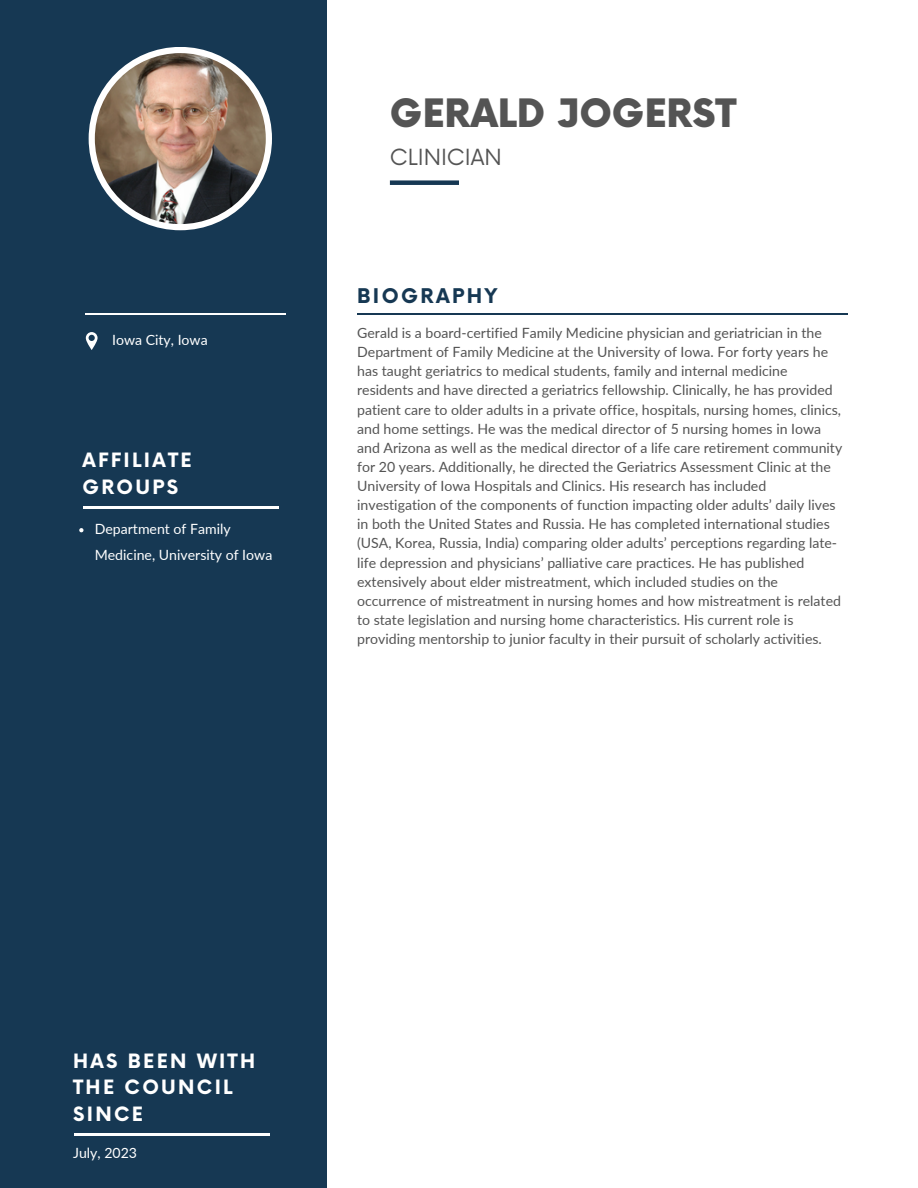
<style>
.page{position:relative;width:918px;height:1188px;background:#fff}
.page>*{position:absolute;margin:0;border:0;box-sizing:border-box;transform-origin:0 0}
.t1{font:900 38.1px "Now";color:#545454}
.t2{font:21.75px "Now";color:#545454}
.t3{font:700 19.8px "Now";letter-spacing:.12em;color:#163853}
.t4{font:700 19.2px/26.8px "Now";letter-spacing:.12em;color:#fff}
.t5{font:14.1px/19.2px "Lato";color:#545454}
.t6{font:14.1px/25.3px "Lato";color:#fff}
</style>
<div class="page">
<div style="left:0;top:0;width:326px;height:1188px;background:#163853"></div>
<div style="left:390px;top:180px;width:69px;height:5px;background:#163853"></div>
<div style="left:89px;top:47px;width:183px;height:183px;background:#fff;border-radius:50%"></div>
<img style="left:95px;top:53px;width:171px;height:171px;border-radius:50%">
<svg style="left:86px;top:332px;width:11px;height:18px"></svg>
<hr style="left:85px;top:313px;width:201px;height:2px;background:#fff">
<hr style="left:83px;top:507px;width:196px;height:1px;background:#fff">
<hr style="left:357px;top:313px;width:491px;height:2px;background:#163853">
<svg style="left:79px;top:528px;width:4px;height:4px"></svg>
<hr style="left:74px;top:1134px;width:196px;height:1px;background:#fff">
<p class="t6" style="left:112px;top:327px;width:97px">Iowa City, Iowa</p>
<p class="t4" style="left:82px;top:448px;width:111px">AFFILIATE<br>GROUPS</p>
<h2 class="t6" style="left:95px;top:516px;width:179px">Department of Family<br>Medicine, University of Iowa</h2>
<p class="t1" style="left:390px;top:93px;width:348px">GERALD JOGERST</p>
<h2 class="t2" style="left:390px;top:145px;width:113px">CLINICIAN</h2>
<h1 class="t3" style="left:357px;top:285px;width:142px">BIOGRAPHY</h1>
<h3 class="t5" style="left:357px;top:323px;width:487px">Gerald is a board-certified Family Medicine physician and geriatrician in the Department of Family Medicine at the University of Iowa. For forty years he has taught geriatrics to medical students, family and internal medicine residents and have directed a geriatrics fellowship. Clinically, he has provided patient care to older adults in a private office, hospitals, nursing homes, clinics, and home settings. He was the medical director of 5 nursing homes in Iowa and Arizona as well as the medical director of a life care retirement community for 20 years. Additionally, he directed the Geriatrics Assessment Clinic at the University of Iowa Hospitals and Clinics. His research has included investigation of the components of function impacting older adults’ daily lives in both the United States and Russia. He has completed international studies (USA, Korea, Russia, India) comparing older adults’ perceptions regarding late&shy;life depression and physicians’ palliative care practices. He has published extensively about elder mistreatment, which included studies on the occurrence of mistreatment in nursing homes and how mistreatment is related to state legislation and nursing home characteristics. His current role is providing mentorship to junior faculty in their pursuit of scholarly activities.</h3>
<p class="t4" style="left:73px;top:1048px;width:184px">HAS BEEN WITH<br>THE COUNCIL<br>SINCE</p>
<p class="t6" style="left:73px;top:1140px;width:65px">July, 2023</p>
</div>
